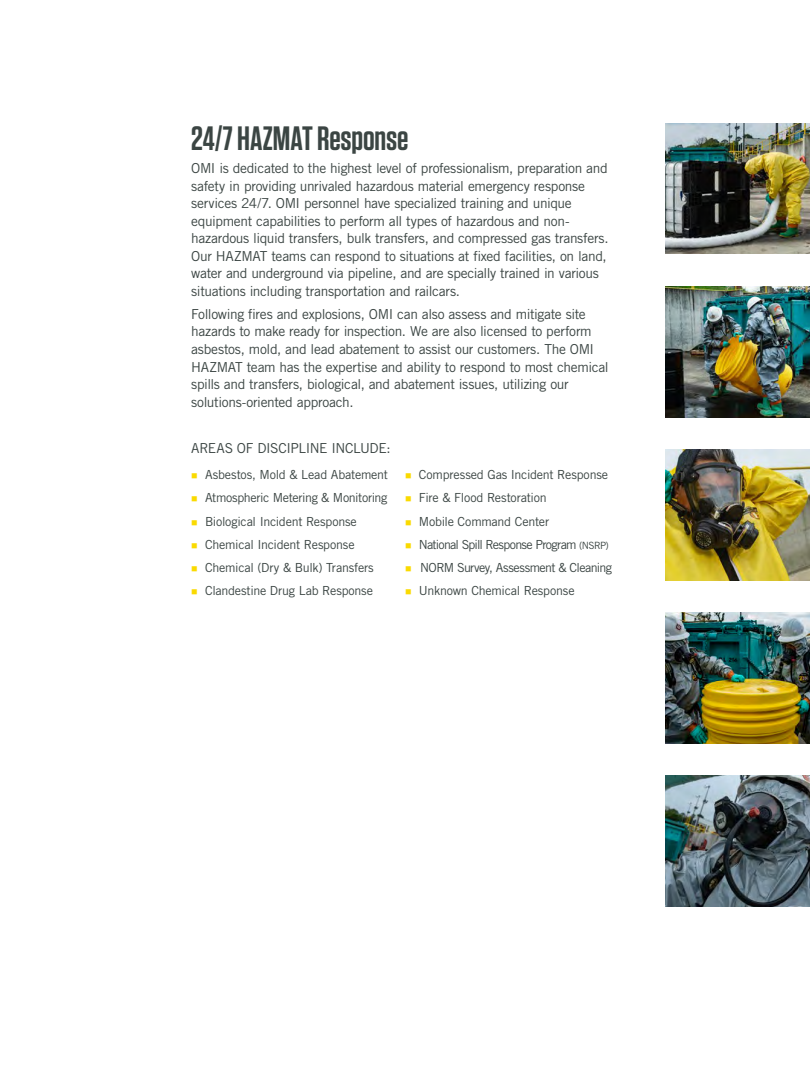
<style>
.page{position:relative;width:810px;height:1080px;background:#fff}
.page>*{position:absolute;margin:0;border:0;box-sizing:border-box;transform-origin:0 0}
.t1{font:600 33.75px "Tungsten";letter-spacing:-.005em;color:#3b4543}
.t2{font:13.75px/17.5px "Trade Gothic LT Std";letter-spacing:-.025em;color:#3b4543}
.t3{font:12.5px "Trade Gothic LT Std";letter-spacing:-.025em;color:#3b4543}
.t4{font:12.5px "Trade Gothic LT Std";letter-spacing:-.06em;color:#3b4543}
.t5{font:12.5px "Trade Gothic LT Std";letter-spacing:-.05em;color:#3b4543}
.s1{color:#fada00}
.s2{font-size:10px}
</style>
<div class="page">
<img style="left:666px;top:776px;width:144px;height:131px">
<img style="left:666px;top:613px;width:144px;height:130px">
<img style="left:666px;top:450px;width:144px;height:130px">
<img style="left:666px;top:286px;width:144px;height:131px">
<img style="left:666px;top:123px;width:144px;height:131px">
<p class="t1" style="left:191px;top:121px;width:219px">24/7 HAZMAT Response</p>
<p class="t2" style="left:191px;top:160px;width:419px">OMI is dedicated to the highest level of professionalism, preparation and safety in providing unrivaled hazardous material emergency response services 24/7. OMI personnel have specialized training and unique equipment capabilities to perform all types of hazardous and non&shy;hazardous liquid transfers, bulk transfers, and compressed gas transfers.<br>Our HAZMAT teams can respond to situations at fixed facilities, on land, water and underground via pipeline, and are specially trained in various situations including transportation and railcars.</p>
<p class="t2" style="left:191px;top:305px;width:419px">Following fires and explosions, OMI can also assess and mitigate site hazards to make ready for inspection. We are also licensed to perform asbestos, mold, and lead abatement to assist our customers. The OMI HAZMAT team has the expertise and ability to respond to most chemical spills and transfers, biological, and abatement issues, utilizing our solutions-oriented approach.</p>
<p class="t2" style="left:191px;top:439px;width:201px">AREAS OF DISCIPLINE INCLUDE:</p>
<p class="t3" style="left:405px;top:467px;width:205px"><span class="s1">■</span> Compressed Gas Incident Response</p>
<p class="t3" style="left:405px;top:490px;width:143px"><span class="s1">■</span> Fire &amp; Flood Restoration</p>
<p class="t3" style="left:405px;top:514px;width:146px"><span class="s1">■</span> Mobile Command Center</p>
<p class="t4" style="left:405px;top:537px;width:205px"><span class="s1">■</span> National Spill Response Program <span class="s2">(NSRP)</span></p>
<p class="t5" style="left:405px;top:560px;width:209px"><span class="s1">■</span> NORM Survey, Assessment &amp; Cleaning</p>
<p class="t3" style="left:405px;top:583px;width:171px"><span class="s1">■</span> Unknown Chemical Response</p>
<p class="t3" style="left:191px;top:467px;width:198px"><span class="s1">■</span> Asbestos, Mold &amp; Lead Abatement</p>
<p class="t3" style="left:191px;top:490px;width:198px"><span class="s1">■</span> Atmospheric Metering &amp; Monitoring</p>
<p class="t3" style="left:191px;top:514px;width:167px"><span class="s1">■</span> Biological Incident Response</p>
<p class="t3" style="left:191px;top:537px;width:165px"><span class="s1">■</span> Chemical Incident Response</p>
<p class="t3" style="left:191px;top:560px;width:184px"><span class="s1">■</span> Chemical (Dry &amp; Bulk) Transfers</p>
<p class="t3" style="left:191px;top:583px;width:183px"><span class="s1">■</span> Clandestine Drug Lab Response</p>
</div>
